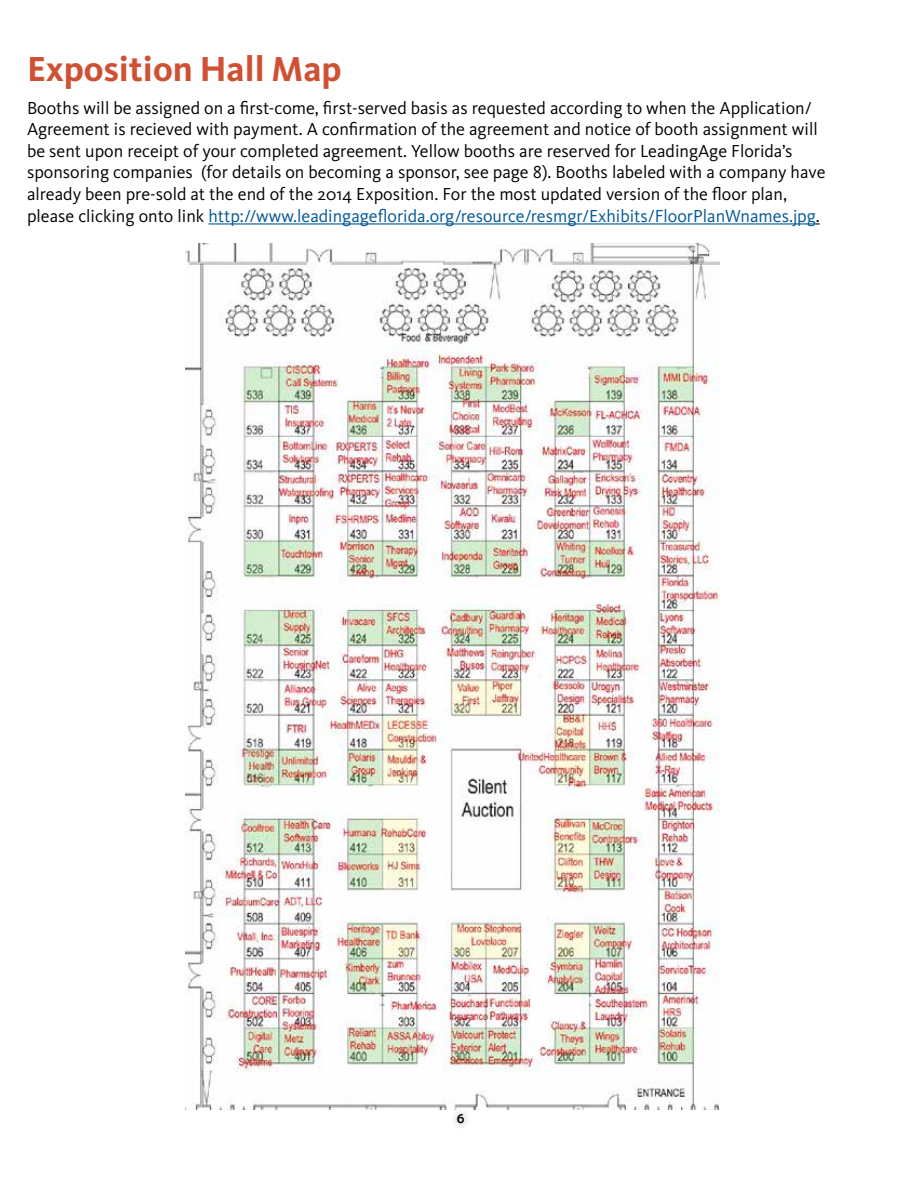
<style>
.page{position:relative;width:918px;height:1188px;background:#fff}
.page>*{position:absolute;margin:0;border:0;box-sizing:border-box;transform-origin:0 0}
.t1{font:700 36px "Kievit OT";color:#ce5133}
.t2{font:18px/21.6px "Kievit OT";color:#000}
.t3{font:15px "Berlin Sans FB";color:#000}
.s1{color:#005596}
</style>
<div class="page">
<div style="left:450px;top:1107px;width:22px;height:23px;background:#3f454f;opacity:.55"></div>
<hr style="left:208px;top:223px;width:608px;height:2px;background:#005596">
<img style="left:186px;top:243px;width:533px;height:867px">
<h1 class="t1" style="left:27px;top:48px;width:316px">Exposition Hall Map</h1>
<p class="t2" style="left:27px;top:97px;width:800px">Booths will be assigned on a first-come, first-served basis as requested according to when the Application/ Agreement is recieved with payment. A confirmation of the agreement and notice of booth assignment will be sent upon receipt of your completed agreement. Yellow booths are reserved for LeadingAge Florida’s sponsoring companies (for details on becoming a sponsor, see page 8). Booths labeled with a company have already been pre-sold at the end of the 2014 Exposition. For the most updated version of the floor plan, please clicking onto link <span class="s1">http://www.leadingageflorida.org/resource/resmgr/Exhibits/FloorPlanWnames.jpg</span>.</p>
<p class="t3" style="left:457px;top:1110px;width:9px">6</p>
</div>
